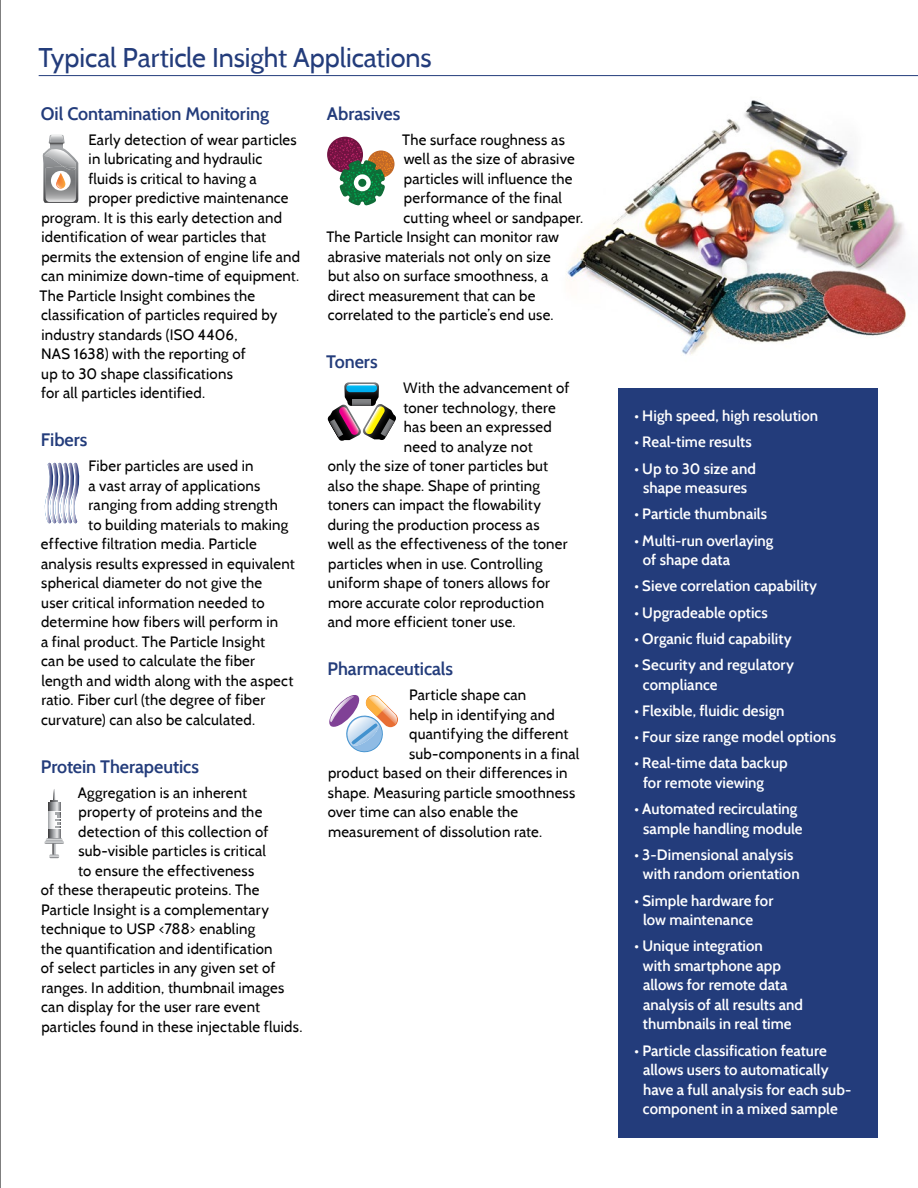
<style>
.page{position:relative;width:918px;height:1188px;background:#fff}
.page>*{position:absolute;margin:0;border:0;box-sizing:border-box;transform-origin:0 0}
.t1{font:27px "Cabin";letter-spacing:-.005em;color:#233c7b}
.t2{font:600 18px "Cabin";letter-spacing:-.005em;color:#233c7b}
.t3{font:15px "Cabin";letter-spacing:.015em;color:#000}
.t4{font:600 15px/19.5px "Cabin";color:#fff}
</style>
<div class="page">
<img style="left:566px;top:100px;width:340px;height:255px">
<div style="left:618px;top:388px;width:260px;height:750px;background:#233c7b"></div>
<svg style="left:42px;top:135px;width:36px;height:68px"></svg>
<svg style="left:44px;top:463px;width:36px;height:60px"></svg>
<svg style="left:53px;top:789px;width:3px;height:16px"></svg>
<svg style="left:44px;top:800px;width:20px;height:58px"></svg>
<svg style="left:329px;top:695px;width:69px;height:58px"></svg>
<div style="left:327px;top:137px;width:36px;height:36px;background:#721241;border-radius:50%"></div>
<svg style="left:328px;top:139px;width:66px;height:66px"></svg>
<svg style="left:354px;top:174px;width:17px;height:17px"></svg>
<div style="left:358px;top:179px;width:8px;height:8px;background:#0f6d38;border-radius:50%"></div>
<svg style="left:328px;top:382px;width:68px;height:59px"></svg>
<hr style="left:39px;top:75px;width:879px;height:1px;background:#233c7b">
<hr style="left:0;top:0;width:1px;height:1188px;background:#000">
<h1 class="t1" style="left:39px;top:40px;width:395px">Typical Particle Insight Applications</h1>
<p class="t2" style="left:41px;top:103px;width:230px">Oil Contamination Monitoring</p>
<p class="t3" style="left:88px;top:130px;width:210px">Early detection of wear particles</p>
<p class="t3" style="left:89px;top:150px;width:175px">in lubricating and hydraulic</p>
<p class="t3" style="left:88px;top:169px;width:170px">fluids is critical to having a</p>
<p class="t3" style="left:89px;top:189px;width:201px">proper predictive maintenance</p>
<p class="t3" style="left:41px;top:208px;width:242px">program. It is this early detection and</p>
<p class="t3" style="left:41px;top:228px;width:226px">identification of wear particles that</p>
<p class="t3" style="left:41px;top:247px;width:260px">permits the extension of engine life and</p>
<p class="t3" style="left:41px;top:267px;width:260px">can minimize down-time of equipment.</p>
<p class="t3" style="left:40px;top:286px;width:217px">The Particle Insight combines the</p>
<p class="t3" style="left:41px;top:306px;width:238px">classification of particles required by</p>
<p class="t3" style="left:41px;top:325px;width:198px">industry standards (ISO 4406,</p>
<p class="t3" style="left:41px;top:345px;width:206px">NAS 1638) with the reporting of</p>
<p class="t3" style="left:41px;top:364px;width:193px">up to 30 shape classifications</p>
<p class="t3" style="left:41px;top:384px;width:166px">for all particles identified.</p>
<p class="t2" style="left:41px;top:429px;width:48px">Fibers</p>
<p class="t3" style="left:88px;top:457px;width:167px">Fiber particles are used in</p>
<p class="t3" style="left:88px;top:476px;width:174px">a vast array of applications</p>
<p class="t3" style="left:89px;top:496px;width:191px">ranging from adding strength</p>
<p class="t3" style="left:88px;top:515px;width:202px">to building materials to making</p>
<p class="t3" style="left:41px;top:535px;width:217px">effective filtration media. Particle</p>
<p class="t3" style="left:41px;top:554px;width:255px">analysis results expressed in equivalent</p>
<p class="t3" style="left:41px;top:574px;width:223px">spherical diameter do not give the</p>
<p class="t3" style="left:41px;top:593px;width:225px">user critical information needed to</p>
<p class="t3" style="left:41px;top:613px;width:239px">determine how fibers will perform in</p>
<p class="t3" style="left:41px;top:632px;width:226px">a final product. The Particle Insight</p>
<p class="t3" style="left:41px;top:652px;width:215px">can be used to calculate the fiber</p>
<p class="t3" style="left:41px;top:671px;width:254px">length and width along with the aspect</p>
<p class="t3" style="left:41px;top:691px;width:225px">ratio. Fiber curl (the degree of fiber</p>
<p class="t3" style="left:41px;top:710px;width:215px">curvature) can also be calculated.</p>
<p class="t2" style="left:41px;top:755px;width:160px">Protein Therapeutics</p>
<p class="t3" style="left:78px;top:783px;width:171px">Aggregation is an inherent</p>
<p class="t3" style="left:79px;top:803px;width:185px">property of proteins and the</p>
<p class="t3" style="left:78px;top:822px;width:192px">detection of this collection of</p>
<p class="t3" style="left:78px;top:842px;width:189px">sub-visible particles is critical</p>
<p class="t3" style="left:78px;top:861px;width:178px">to ensure the effectiveness</p>
<p class="t3" style="left:41px;top:881px;width:220px">of these therapeutic proteins. The</p>
<p class="t3" style="left:41px;top:900px;width:229px">Particle Insight is a complementary</p>
<p class="t3" style="left:41px;top:920px;width:216px">technique to USP &lt;788&gt; enabling</p>
<p class="t3" style="left:41px;top:939px;width:233px">the quantification and identification</p>
<p class="t3" style="left:41px;top:959px;width:236px">of select particles in any given set of</p>
<p class="t3" style="left:41px;top:978px;width:244px">ranges. In addition, thumbnail images</p>
<p class="t3" style="left:41px;top:998px;width:221px">can display for the user rare event</p>
<p class="t3" style="left:41px;top:1017px;width:263px">particles found in these injectable fluids.</p>
<p class="t2" style="left:327px;top:103px;width:75px">Abrasives</p>
<p class="t3" style="left:402px;top:130px;width:164px">The surface roughness as</p>
<p class="t3" style="left:404px;top:150px;width:172px">well as the size of abrasive</p>
<p class="t3" style="left:404px;top:169px;width:170px">particles will influence the</p>
<p class="t3" style="left:404px;top:189px;width:160px">performance of the final</p>
<p class="t3" style="left:404px;top:208px;width:181px">cutting wheel or sandpaper.</p>
<p class="t3" style="left:326px;top:228px;width:234px">The Particle Insight can monitor raw</p>
<p class="t3" style="left:328px;top:247px;width:225px">abrasive materials not only on size</p>
<p class="t3" style="left:328px;top:267px;width:222px">but also on surface smoothness, a</p>
<p class="t3" style="left:328px;top:286px;width:209px">direct measurement that can be</p>
<p class="t3" style="left:328px;top:306px;width:227px">correlated to the particle’s end use.</p>
<p class="t2" style="left:326px;top:351px;width:53px">Toners</p>
<p class="t3" style="left:403px;top:379px;width:168px">With the advancement of</p>
<p class="t3" style="left:403px;top:398px;width:154px">toner technology, there</p>
<p class="t3" style="left:404px;top:418px;width:149px">has been an expressed</p>
<p class="t3" style="left:404px;top:437px;width:131px">need to analyze not</p>
<p class="t3" style="left:328px;top:457px;width:222px">only the size of toner particles but</p>
<p class="t3" style="left:328px;top:476px;width:214px">also the shape. Shape of printing</p>
<p class="t3" style="left:328px;top:496px;width:215px">toners can impact the flowability</p>
<p class="t3" style="left:328px;top:515px;width:213px">during the production process as</p>
<p class="t3" style="left:328px;top:535px;width:241px">well as the effectiveness of the toner</p>
<p class="t3" style="left:328px;top:554px;width:216px">particles when in use. Controlling</p>
<p class="t3" style="left:328px;top:574px;width:224px">uniform shape of toners allows for</p>
<p class="t3" style="left:328px;top:593px;width:218px">more accurate color reproduction</p>
<p class="t3" style="left:328px;top:613px;width:189px">and more efficient toner use.</p>
<p class="t2" style="left:328px;top:658px;width:127px">Pharmaceuticals</p>
<p class="t3" style="left:409px;top:686px;width:119px">Particle shape can</p>
<p class="t3" style="left:409px;top:705px;width:147px">help in identifying and</p>
<p class="t3" style="left:409px;top:725px;width:161px">quantifying the different</p>
<p class="t3" style="left:409px;top:744px;width:172px">sub-components in a final</p>
<p class="t3" style="left:328px;top:764px;width:241px">product based on their differences in</p>
<p class="t3" style="left:328px;top:783px;width:249px">shape. Measuring particle smoothness</p>
<p class="t3" style="left:328px;top:803px;width:192px">over time can also enable the</p>
<p class="t3" style="left:328px;top:822px;width:216px">measurement of dissolution rate.</p>
<p class="t4" style="left:634px;top:406px;width:185px">• High speed, high resolution</p>
<p class="t4" style="left:634px;top:432px;width:119px">• Real-time results</p>
<p class="t4" style="left:634px;top:458px;width:123px;text-align:center">• Up to 30 size and shape measures</p>
<p class="t4" style="left:634px;top:504px;width:134px">• Particle thumbnails</p>
<p class="t4" style="left:643px;top:530px;width:132px;text-indent:-9px">• Multi-run overlaying of shape data</p>
<p class="t4" style="left:634px;top:576px;width:184px">• Sieve correlation capability</p>
<p class="t4" style="left:634px;top:602px;width:135px">• Upgradeable optics</p>
<p class="t4" style="left:634px;top:629px;width:159px">• Organic fluid capability</p>
<p class="t4" style="left:643px;top:655px;width:153px;text-indent:-9px">• Security and regulatory compliance</p>
<p class="t4" style="left:634px;top:701px;width:152px">• Flexible, fluidic design</p>
<p class="t4" style="left:634px;top:727px;width:203px">• Four size range model options</p>
<p class="t4" style="left:643px;top:753px;width:146px;text-indent:-9px">• Real-time data backup for remote viewing</p>
<p class="t4" style="left:634px;top:799px;width:170px;text-align:center">• Automated recirculating sample handling module</p>
<p class="t4" style="left:634px;top:845px;width:167px;text-align:center">• 3-Dimensional analysis with random orientation</p>
<p class="t4" style="left:643px;top:890px;width:132px;text-indent:-9px">• Simple hardware for low maintenance</p>
<p class="t4" style="left:643px;top:936px;width:162px;text-indent:-8px">• Unique integration<br>with smartphone app allows for remote data analysis of all results and thumbnails in real time</p>
<p class="t4" style="left:643px;top:1040px;width:210px;text-indent:-9px">• Particle classification feature allows users to automatically have a full analysis for each sub&shy;component in a mixed sample</p>
</div>
